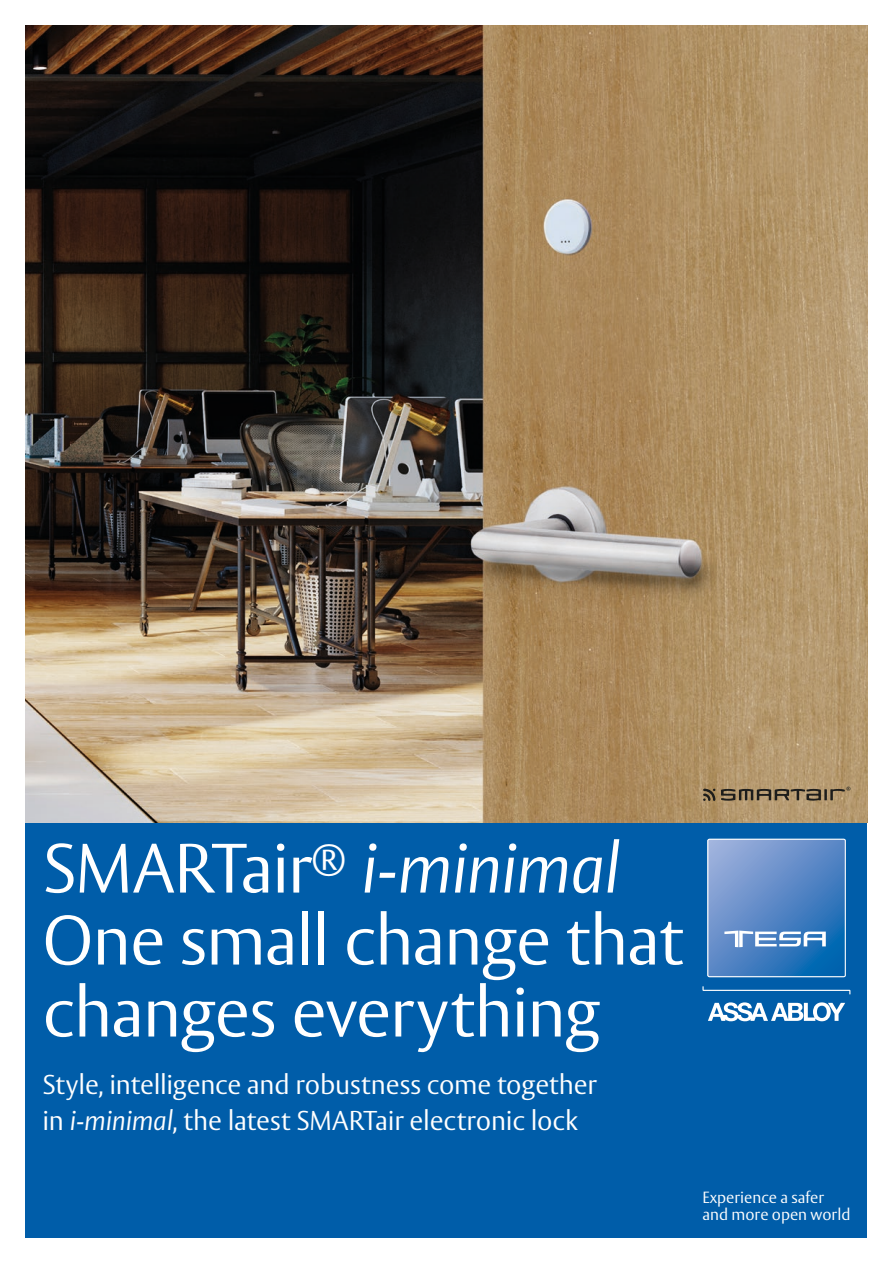
<style>
.page{position:relative;width:893px;height:1263px;background:#fff}
.page>*{position:absolute;margin:0;border:0;box-sizing:border-box;transform-origin:0 0}
.t1{font:300 69px/72px "ASSA Vesta";letter-spacing:-.02em;color:#fff}
.t2{font:300 27px/36px "ASSA Vesta";letter-spacing:-.01em;color:#fff}
.t3{font:300 16.05px/17.7px "ASSA Vesta";color:#fff}
.s1{font-style:italic}
</style>
<div class="page">
<div style="left:26px;top:822px;width:841px;height:415px;background:#005da9"></div>
<svg style="left:702px;top:986px;width:148px;height:35px"></svg>
<svg style="left:708px;top:839px;width:137px;height:138px;background:#5e8dc8"></svg>
<img style="left:26px;top:26px;width:841px;height:796px">
<svg style="left:703px;top:789px;width:12px;height:12px"></svg>
<svg style="left:721px;top:787px;width:129px;height:14px;background:#827054"></svg>
<h1 class="t1" style="left:42px;top:835px;width:643px">SMARTair<sup>®</sup> <span class="s1">i-minimal<br></span>One small change that changes everything</h1>
<p class="t2" style="left:43px;top:1067px;width:556px">Style, intelligence and robustness come together in <span class="s1">i-minimal</span>, the latest SMARTair electronic lock</p>
<p class="t3" style="left:702px;top:1189px;width:149px">Experience a safer and more open world</p>
</div>
